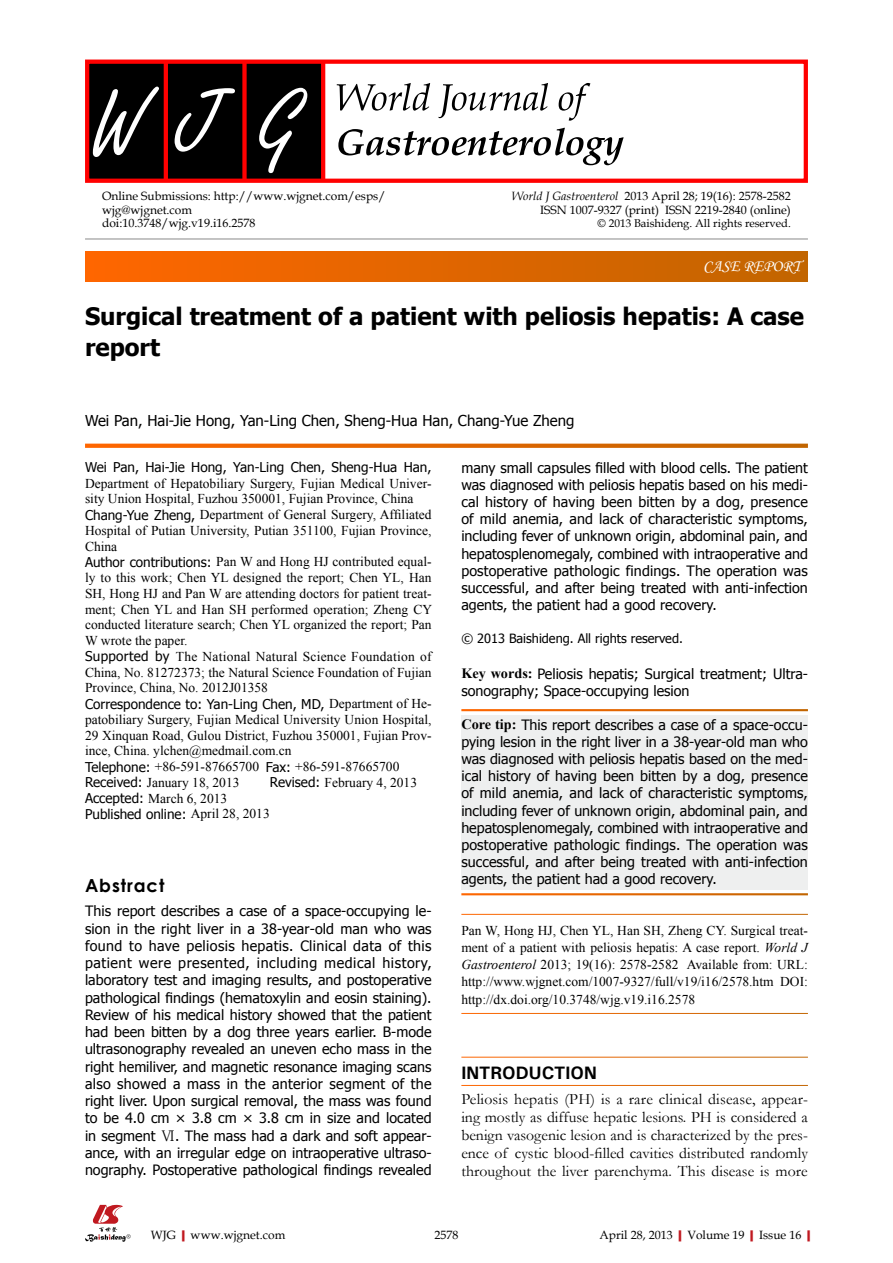
<style>
.page{position:relative;width:893px;height:1263px;background:#fff}
.page>*{position:absolute;margin:0;border:0;box-sizing:border-box;transform-origin:0 0}
.t1{font:700 24px/31.5px "Tahoma";color:#000}
.t2{font:700 18px "Univers";color:#000}
.t3{font:700 18px "Century Gothic";letter-spacing:.05em;color:#000}
.t4{font:16.5px "Monotype Corsiva";color:#fff}
.t5{font:15.75px/18px "Garamond";letter-spacing:.005em;color:#000;text-align:justify}
.t6{font:15px "Tahoma";color:#000}
.t7{font:14.25px/17.1px "Tahoma";color:#000;text-align:justify}
.t8{font:13.5px/15.8px "Times New Roman";color:#000}
.t9{font:13.5px "Tahoma";color:#000}
.t10{font:12.75px "Tahoma";color:#000}
.t11{font:12px/13.5px "Book Antiqua";color:#000;text-align:right}
.t12{font:11.25px "Book Antiqua";color:#000}
.s1{font-style:italic}
.s2{font-family:"Tahoma"}
.s3{font-family:"Times New Roman"}
.s4{font-family:"Koz Min Pro"}
.s5{font-family:"Times New Roman";font-weight:700}
.s6{font-weight:700;color:#c01920}
</style>
<div class="page">
<div style="left:461px;top:715px;width:347px;height:175px;background:#eeefef"></div>
<div style="left:85px;top:252px;width:723px;height:29px;background:linear-gradient(to right,#f60,#c16500)"></div>
<hr style="left:85px;top:239px;width:723px;height:1px;background:#898989">
<div style="left:87px;top:61px;width:236px;height:121px;background:#000"></div>
<hr style="left:164px;top:61px;width:4px;height:121px;background:#f00">
<div style="left:242px;top:61px;width:5px;height:121px;background:#f00"></div>
<hr style="left:321px;top:61px;width:4px;height:121px;background:#f00">
<div style="left:85px;top:60px;width:723px;height:123px;border:4px solid #f00"></div>
<svg style="left:259px;top:88px;width:48px;height:85px"></svg>
<svg style="left:175px;top:88px;width:60px;height:64px"></svg>
<svg style="left:93px;top:87px;width:66px;height:70px"></svg>
<svg style="left:337px;top:83px;width:253px;height:38px"></svg>
<svg style="left:338px;top:128px;width:286px;height:37px"></svg>
<svg style="left:85px;top:444px;width:723px;height:4px;background:#e16a08"></svg>
<svg style="left:85px;top:1205px;width:46px;height:37px"></svg>
<p class="t11" style="left:102px;top:189px;width:285px;text-align:left">Online Submissions: http://www.wjgnet.com/esps/ wjg@wjgnet.com<br>doi:10.3748/wjg.v19.i16.2578</p>
<p class="t11" style="left:512px;top:189px;width:280px"><span class="s1">World J Gastroenterol</span> 2013 April 28; 19(16): 2578-2582<br>ISSN 1007-9327 (print) ISSN 2219-2840 (online)</p>
<p class="t12" style="left:598px;top:215px;width:195px">© 2013 Baishideng. All rights reserved.</p>
<p class="t4" style="left:703px;top:256px;width:99px">CASE REPORT</p>
<h1 class="t1" style="left:85px;top:298px;width:721px">Surgical treatment of a patient with peliosis hepatis: A case report</h1>
<p class="t6" style="left:85px;top:410px;width:491px">Wei Pan, Hai-Jie Hong, Yan-Ling Chen, Sheng-Hua Han, Chang-Yue Zheng</p>
<p class="t9" style="left:85px;top:458px;width:348px">Wei Pan, Hai-Jie Hong, Yan-Ling Chen, Sheng-Hua Han,</p>
<p class="t8" style="left:85px;top:475px;width:349px">Department of Hepatobiliary Surgery, Fujian Medical Univer&shy;sity Union Hospital, Fuzhou 350001, Fujian Province, China <span class="s2">Chang-Yue Zheng,</span> Department of General Surgery, Affiliated Hospital of Putian University, Putian 351100, Fujian Province, China<br><span class="s2">Author contributions:</span> Pan W and Hong HJ contributed equal&shy;ly to this work; Chen YL designed the report; Chen YL, Han SH, Hong HJ and Pan W are attending doctors for patient treat&shy;ment; Chen YL and Han SH performed operation; Zheng CY conducted literature search; Chen YL organized the report; Pan W wrote the paper.<br><span class="s2">Supported by</span> The National Natural Science Foundation of China, No. 81272373; the Natural Science Foundation of Fujian Province, China, No. 2012J01358</p>
<p class="t9" style="left:85px;top:695px;width:348px">Correspondence to: Yan-Ling Chen, MD, <span class="s3">Department of He-</span></p>
<p class="t8" style="left:85px;top:711px;width:348px">patobiliary Surgery, Fujian Medical University Union Hospital, 29 Xinquan Road, Gulou District, Fuzhou 350001, Fujian Prov&shy;ince, China. ylchen@medmail.com.cn<br><span class="s2">Telephone:</span> +86-591-87665700 <span class="s2">Fax:</span> +86-591-87665700<br><span class="s2">Received:</span> January 18, 2013</p>
<p class="t8" style="left:270px;top:774px;width:149px"><span class="s2">Revised:</span> February 4, 2013</p>
<p class="t8" style="left:85px;top:790px;width:144px"><span class="s2">Accepted:</span> March 6, 2013</p>
<p class="t9" style="left:85px;top:805px;width:186px">Published online: <span class="s3">April 28, 2013</span></p>
<p class="t3" style="left:85px;top:872px;width:81px">Abstract</p>
<p class="t7" style="left:85px;top:902px;width:348px">This report describes a case of a space-occupying le&shy;sion in the right liver in a 38-year-old man who was found to have peliosis hepatis. Clinical data of this patient were presented, including medical history, laboratory test and imaging results, and postoperative pathological findings (hematoxylin and eosin staining).<br>Review of his medical history showed that the patient had been bitten by a dog three years earlier. B-mode ultrasonography revealed an uneven echo mass in the right hemiliver, and magnetic resonance imaging scans also showed a mass in the anterior segment of the right liver. Upon surgical removal, the mass was found to be 4.0 cm × 3.8 cm × 3.8 cm in size and located in segment <span class="s4">Ⅵ</span>. The mass had a dark and soft appear&shy;ance, with an irregular edge on intraoperative ultraso&shy;nography. Postoperative pathological findings revealed</p>
<p class="t7" style="left:461px;top:458px;width:348px">many small capsules filled with blood cells. The patient was diagnosed with peliosis hepatis based on his medi&shy;cal history of having been bitten by a dog, presence of mild anemia, and lack of characteristic symptoms, including fever of unknown origin, abdominal pain, and hepatosplenomegaly, combined with intraoperative and postoperative pathologic findings. The operation was successful, and after being treated with anti-infection agents, the patient had a good recovery.</p>
<p class="t10" style="left:461px;top:630px;width:223px">© 2013 Baishideng. All rights reserved.</p>
<p class="t7" style="left:461px;top:664px;width:348px"><span class="s5">Key words:</span> Peliosis hepatis; Surgical treatment; Ultra&shy;sonography; Space-occupying lesion</p>
<p class="t7" style="left:461px;top:715px;width:348px"><span class="s5">Core tip:</span> This report describes a case of a space-occu&shy;pying lesion in the right liver in a 38-year-old man who was diagnosed with peliosis hepatis based on the med&shy;ical history of having been bitten by a dog, presence of mild anemia, and lack of characteristic symptoms, including fever of unknown origin, abdominal pain, and hepatosplenomegaly, combined with intraoperative and postoperative pathologic findings. The operation was successful, and after being treated with anti-infection agents, the patient had a good recovery.</p>
<p class="t8" style="left:461px;top:921px;width:348px;line-height:17.2px;text-align:justify">Pan W, Hong HJ, Chen YL, Han SH, Zheng CY. Surgical treat&shy;ment of a patient with peliosis hepatis: A case report. <span class="s1">World J Gastroenterol</span> 2013; 19(16): 2578-2582 Available from: URL: http://www.wjgnet.com/1007-9327/full/v19/i16/2578.htm DOI: http://dx.doi.org/10.3748/wjg.v19.i16.2578</p>
<p class="t2" style="left:461px;top:1061px;width:137px">INTRODUCTION</p>
<p class="t5" style="left:461px;top:1089px;width:348px">Peliosis hepatis (PH) is a rare clinical disease, appear&shy;ing mostly as diffuse hepatic lesions. PH is considered a benign vasogenic lesion and is characterized by the pres&shy;ence of cystic blood-filled cavities distributed randomly throughout the liver parenchyma. This disease is more</p>
<p class="t11" style="left:151px;top:1227px;width:136px">WJG<span class="s6">|</span>www.wjgnet.com</p>
<p class="t11" style="left:434px;top:1227px;width:25px">2578</p>
<p class="t11" style="left:599px;top:1227px;width:218px">April 28, 2013<span class="s6">|</span>Volume 19<span class="s6">|</span>Issue 16<span class="s6">|</span></p>
</div>
